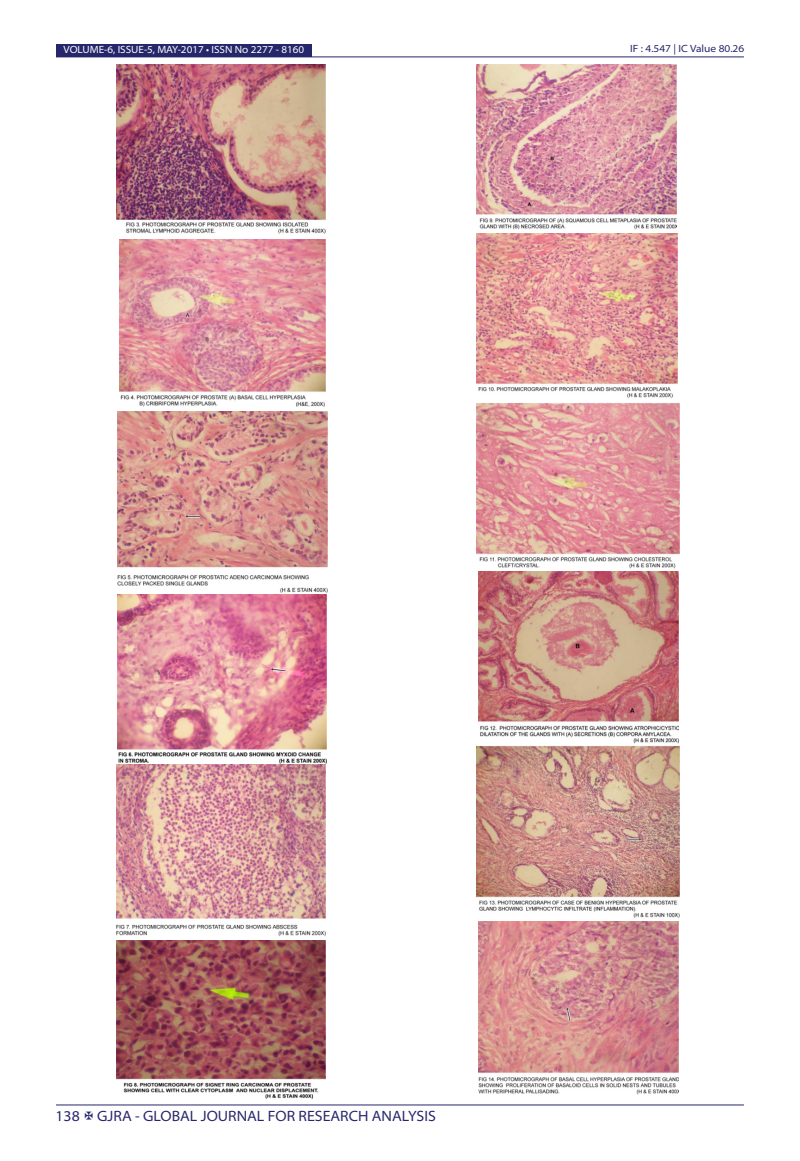
<style>
.page{position:relative;width:800px;height:1161px;background:#fff}
.page>*{position:absolute;margin:0;border:0;box-sizing:border-box;transform-origin:0 0}
.t1{font:semi-expanded 15px "Myriad Pro";color:#26266b}
.t2{font:semi-expanded 10.5px "Myriad Pro";color:#fff}
.t3{font:10.5px "Kepler Std";color:#fff}
.t4{font:semi-expanded 10.5px "Myriad Pro";color:#26266b}
</style>
<div class="page">
<hr style="left:56px;top:57px;width:687px;height:1px;background:#26266b">
<div style="left:56px;top:44px;width:255px;height:13px;background:#26266b"></div>
<hr style="left:56px;top:1105px;width:687px;height:1px;background:#26266b">
<img style="left:117px;top:65px;width:208px;height:169px">
<img style="left:119px;top:239px;width:206px;height:168px">
<img style="left:117px;top:412px;width:210px;height:181px">
<img style="left:117px;top:595px;width:209px;height:342px">
<img style="left:116px;top:941px;width:209px;height:158px">
<img style="left:477px;top:65px;width:199px;height:165px">
<img style="left:476px;top:234px;width:201px;height:164px">
<img style="left:477px;top:403px;width:202px;height:166px">
<img style="left:478px;top:572px;width:200px;height:172px">
<img style="left:476px;top:746px;width:203px;height:172px">
<img style="left:478px;top:922px;width:200px;height:173px">
<p class="t3" style="left:88px;top:42px;width:230px">e : 3 | Issue : 11 | November 2014 • ISSN No 2277 - 8179</p>
<p class="t4" style="left:630px;top:44px;width:116px">IF : 4.547 | IC Value 80.26</p>
<p class="t2" style="left:66px;top:45px;width:240px"><sup>olum</sup>UME-6, ISSUE-5, MAY-2017 • ISSN No 2277 - 8160</p>
<p class="t2" style="left:60px;top:45px;width:24px"><sup>V</sup>VOL</p>
<h1 class="t1" style="left:55px;top:1110px;width:382px">138 GJRA - GLOBAL JOURNAL FOR RESEARCH ANALYSIS</h1>
</div>
